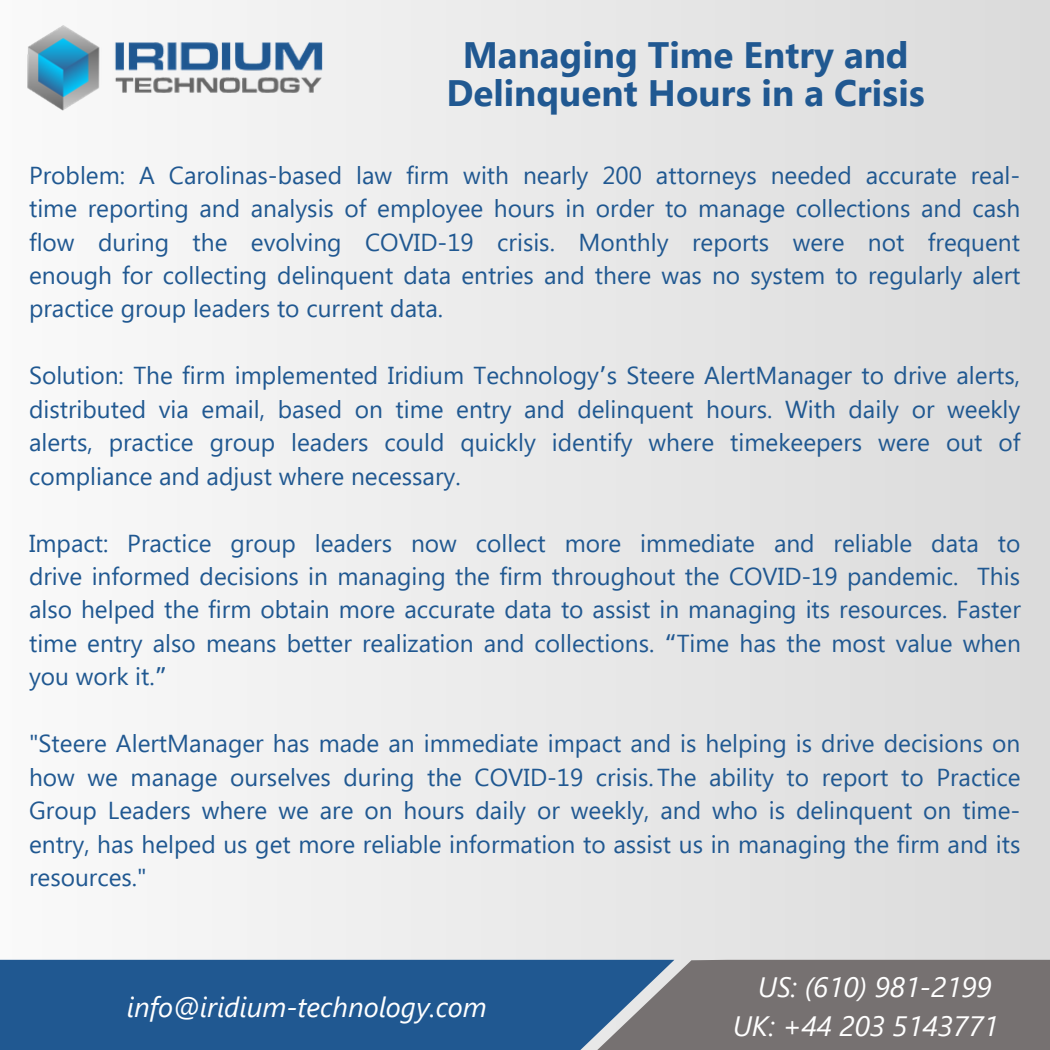
<style>
.page{position:relative;width:1050px;height:1050px;background:#fff}
.page>*{position:absolute;margin:0;border:0;box-sizing:border-box;transform-origin:0 0}
.t1{font:700 36.75px/38px "Segoe UI";color:#205891;text-align:center}
.t2{font:italic 28px "Segoe UI";color:#fff}
.t3{font:24.5px/33.4px "Segoe UI";color:#205891;text-align:justify}
.s1{font-family:"Noto Sans Gurmukhi"}
</style>
<div class="page">
<div style="left:0;top:0;width:1050px;height:1050px;background:linear-gradient(to right,#fafafa,#dbdbdb)"></div>
<img style="left:24px;top:21px;width:302px;height:92px">
<div style="left:0;top:960px;width:273px;height:90px;background:#205891"></div>
<svg style="left:273px;top:960px;width:777px;height:90px;background:#516882"></svg>
<h1 class="t1" style="left:447px;top:35px;width:480px">Managing Time Entry and<br>Delinquent Hours in a Crisis</h1>
<p class="t3" style="left:29px;top:157px;width:993px">Problem: A Carolinas-based law firm with nearly 200 attorneys needed accurate real&shy;time reporting and analysis of employee hours in order to manage collections and cash flow during the evolving COVID-19 crisis. Monthly reports were not frequent enough for collecting delinquent data entries and there was no system to regularly alert practice group leaders to current data.</p>
<p class="t3" style="left:29px;top:357px;width:993px">Solution: The firm implemented Iridium Technology<span class="s1">’</span>s Steere AlertManager to drive alerts, distributed via email, based on time entry and delinquent hours. With daily or weekly alerts, practice group leaders could quickly identify where timekeepers were out of compliance and adjust where necessary.</p>
<p class="t3" style="left:29px;top:525px;width:993px">Impact: Practice group leaders now collect more immediate and reliable data to drive informed decisions in managing the firm throughout the COVID-19 pandemic. This also helped the firm obtain more accurate data to assist in managing its resources. Faster time entry also means better realization and collections. <span class="s1">“</span>Time has the most value when you work it.<span class="s1">”</span></p>
<p class="t3" style="left:29px;top:725px;width:993px">"Steere AlertManager has made an immediate impact and is helping is drive decisions on how we manage ourselves during the COVID-19 crisis. The ability to report to Practice Group Leaders where we are on hours daily or weekly, and who is delinquent on time&shy;entry, has helped us get more reliable information to assist us in managing the firm and its resources."</p>
<p class="t2" style="left:127px;top:987px;width:362px">info@iridium-technology.com</p>
<p class="t2" style="left:758px;top:966px;width:235px">US: (610) 981-2199</p>
<p class="t2" style="left:733px;top:1005px;width:267px">UK: +44 203 5143771</p>
</div>
